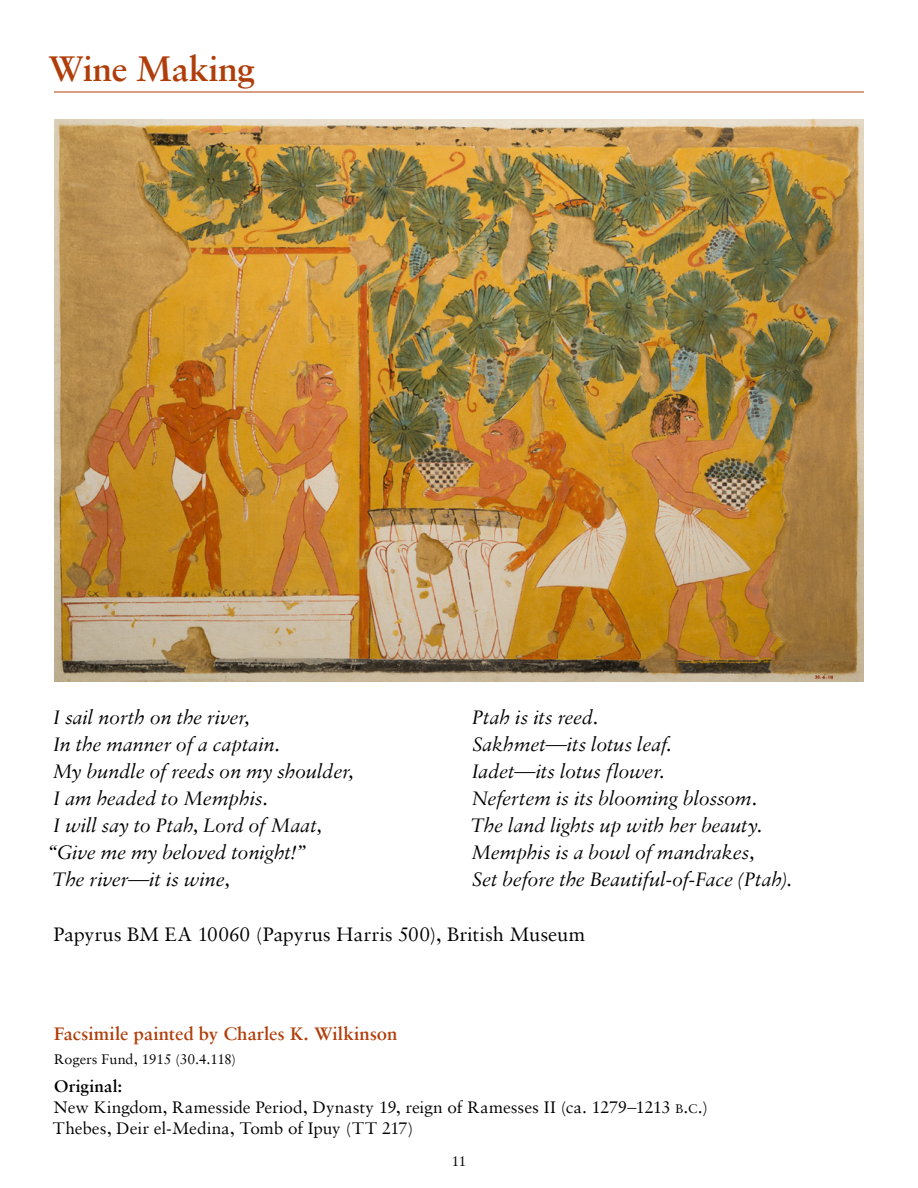
<style>
.page{position:relative;width:918px;height:1188px;background:#fff}
.page>*{position:absolute;margin:0;border:0;box-sizing:border-box;transform-origin:0 0}
.t1{font:37.5px "Sabon MT Semi Bold Os F";letter-spacing:-.015em;color:#b03e0a}
.t2{font:italic 21px/27px "Sabon";letter-spacing:-.015em;color:#000}
.t3{font:21px "Sabon";color:#000}
.t4{font:600 19.5px "Sabon";letter-spacing:-.005em;color:#b03e0a}
.t5{font:18px/21px "Sabon";color:#000}
.t6{font:15px "Sabon";color:#000}
.s1{font-weight:600}
.s2{font-size:13.5px}
.s3{font-style:inherit}
</style>
<div class="page">
<hr style="left:54px;top:92px;width:810px;height:1px;background:#b03e0a">
<img style="left:54px;top:120px;width:810px;height:561px">
<h1 class="t1" style="left:48px;top:46px;width:209px">Wine Making</h1>
<p class="t2" style="left:48px;top:703px;width:308px">I sail north on the river,<br>In the manner of a captain.<br>My bundle of reeds on my shoulder,<br>I am headed to Memphis.<br>I will say to Ptah, Lord of Maat, “Give me my beloved tonight!”<br>The river—it is wine,</p>
<p class="t2" style="left:470px;top:703px;width:323px">Ptah is its reed.<br>Sakhmet—its lotus leaf.<br>Iadet—its lotus flower.<br>Nefertem is its blooming blossom.<br>The land lights up with her beauty.<br>Memphis is a bowl of mandrakes,<br>Set before the Beautiful-of-Face (Ptah).</p>
<p class="t3" style="left:53px;top:921px;width:533px">Papyrus BM EA 10060 (Papyrus Harris 500), British Museum</p>
<p class="t4" style="left:54px;top:1022px;width:345px">Facsimile painted by Charles K. Wilkinson</p>
<p class="t6" style="left:54px;top:1050px;width:184px">Rogers Fund, 1915 (30.4.118)</p>
<p class="t5" style="left:53px;top:1075px;width:657px"><span class="s1">Original:<br></span>New Kingdom, Ramesside Period, Dynasty 19, reign of Ramesses II (ca. 1279–1213 <span class="s2">b</span><span class="s3">.</span><span class="s2">c</span><span class="s3">.</span>)<br>Thebes, Deir el-Medina, Tomb of Ipuy (TT 217)</p>
<p class="t6" style="left:452px;top:1152px;width:16px">11</p>
</div>
